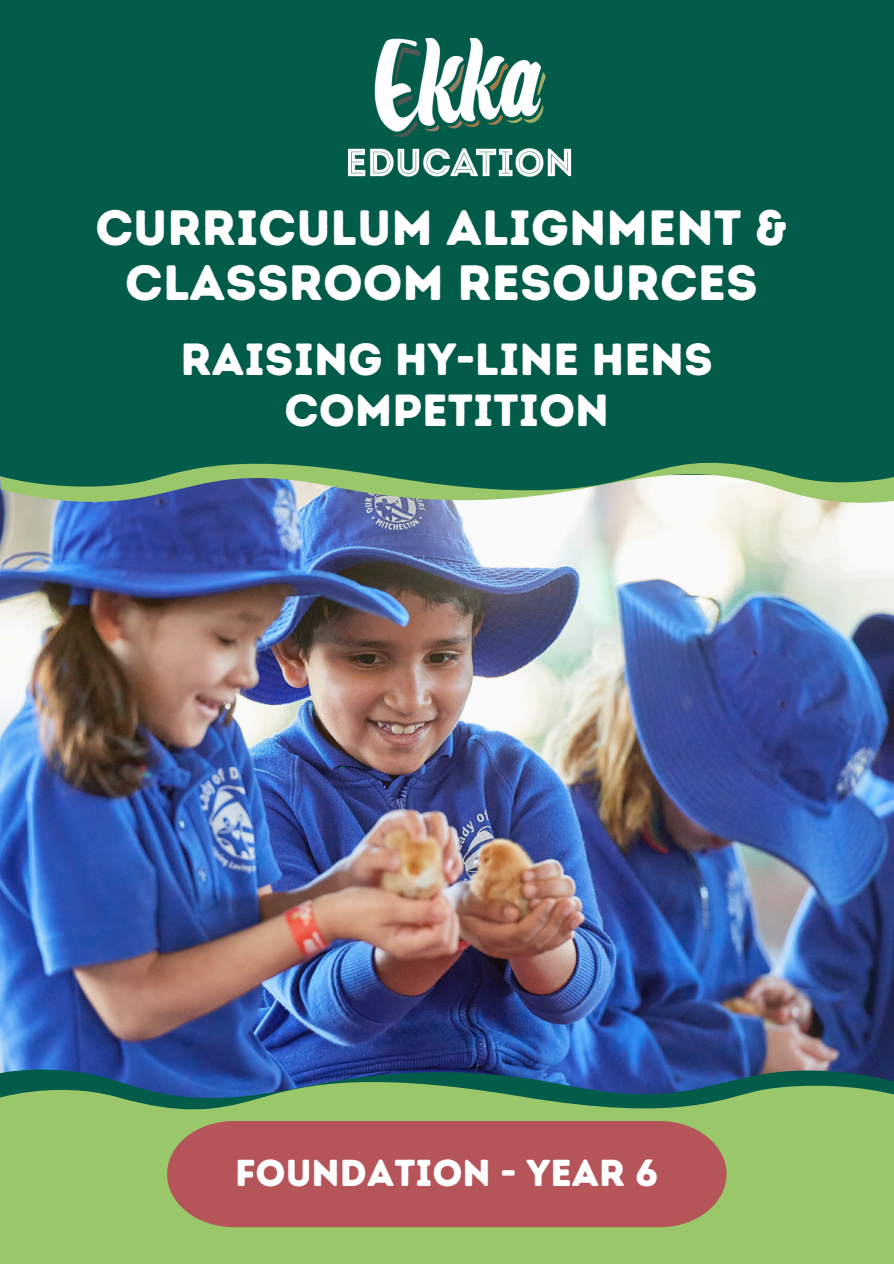
<style>
.page{position:relative;width:894px;height:1264px;background:#fff}
.page>*{position:absolute;margin:0;border:0;box-sizing:border-box;transform-origin:0 0}
.t1{font:49.5px/55.2px "Intro Rust Base";color:#fff;text-align:center}
.t2{font:45px/50.7px "Intro Rust Base";color:#fff;text-align:center}
.t3{font:37.5px "Intro Rust Base";color:#fff}
</style>
<div class="page">
<img style="left:0;top:496px;width:893px;height:562px">
<div style="left:0;top:0;width:893px;height:475px;background:#035c4a"></div>
<img style="left:1px;top:496px;width:892px;height:17px">
<svg style="left:0;top:462px;width:893px;height:34px"></svg>
<img style="left:0;top:1058px;width:893px;height:17px">
<svg style="left:0;top:1075px;width:893px;height:34px;background:#49846c"></svg>
<div style="left:0;top:1109px;width:893px;height:154px;background:#99c769"></div>
<div style="left:167px;top:1121px;width:559px;height:106px;background:#b55459"></div>
<img style="left:348px;top:39px;width:224px;height:138px">
<h1 class="t1" style="left:95px;top:200px;width:693px">CURRICULUM ALIGNMENT &amp;<br>CLASSROOM RESOURCES</h1>
<h1 class="t2" style="left:180px;top:334px;width:533px">RAISING HY-LINE HENS<br>COMPETITION</h1>
<p class="t3" style="left:235px;top:1150px;width:424px">FOUNDATION - YEAR 6</p>
</div>
